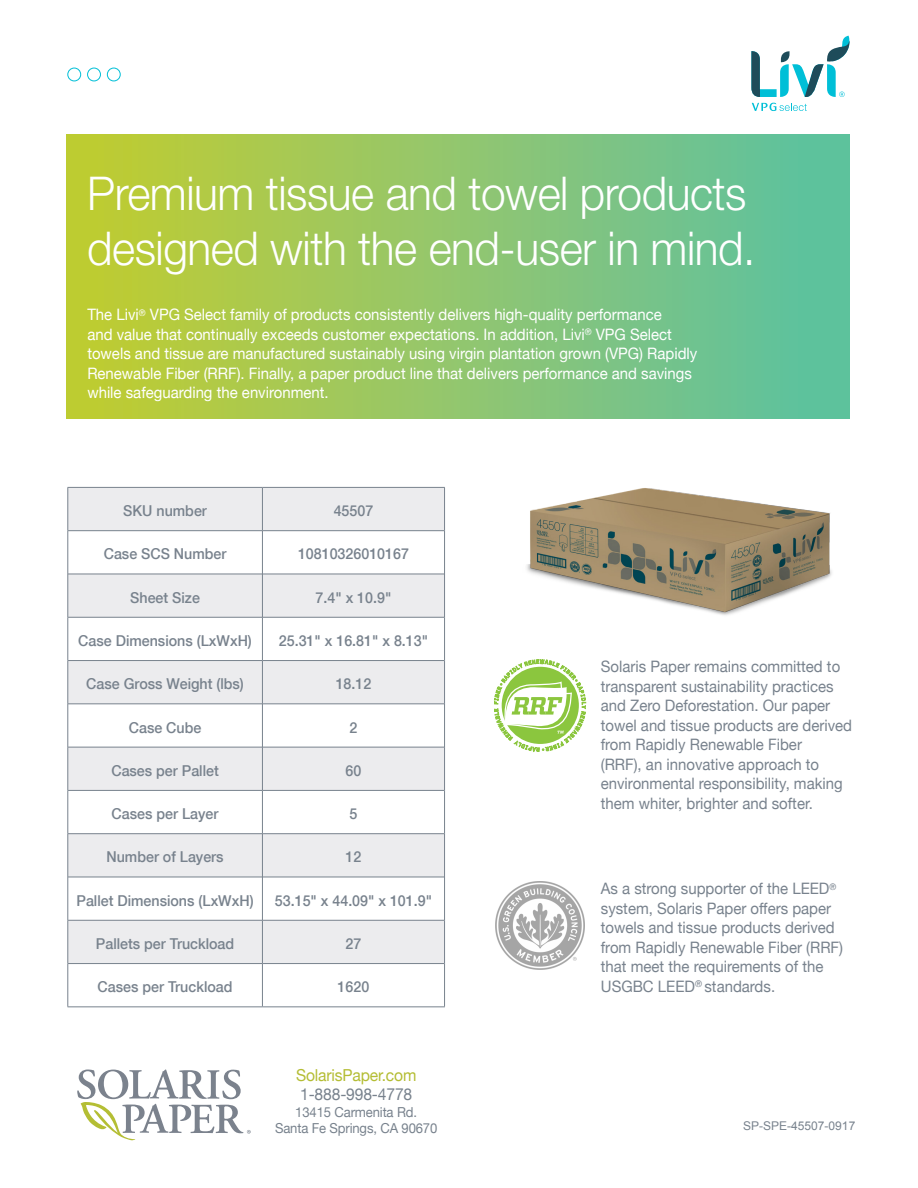
<style>
.page{position:relative;width:918px;height:1188px;background:#fff}
.page>*{position:absolute;margin:0;border:0;box-sizing:border-box;transform-origin:0 0}
.t1{font:300 46.65px "Helvetica Neue";letter-spacing:-.01em;color:#fff;scale:.95 1}
.t2{font:16.5px "Helvetica Neue";letter-spacing:-.01em;color:#b4bd34;scale:.95 1}
.t3{font:16.5px "Helvetica Neue";letter-spacing:-.01em;color:#78828d;scale:.95 1}
.t4{font:15.75px/19.5px "Helvetica Neue";color:#78828d;scale:.95 1}
.t5{font:15.75px/19.5px "Helvetica Neue";color:#fff;scale:.95 1}
.t6{font:500 15px "Helvetica Neue";color:#78828d;scale:.95 1}
.t7{font:13.8px/16.2px "Helvetica Neue";letter-spacing:-.01em;color:#78828d;text-align:center;scale:.95 1}
.t8{font:12px "Arial";color:#78828d}
</style>
<div class="page">
<div style="left:67px;top:135px;width:783px;height:283px;background:linear-gradient(to right,#c4cc31,#5bc1a6)"></div>
<svg style="left:77px;top:1069px;width:174px;height:71px"></svg>
<svg style="left:69px;top:488px;width:375px;height:475px;fill:#ececee"></svg>
<div style="left:69px;top:575px;width:375px;height:42px;background:#ececee"></div>
<hr style="left:68px;top:530px;width:194px;height:1px;background:#78828d">
<hr style="left:263px;top:530px;width:181px;height:1px;background:#78828d">
<hr style="left:68px;top:574px;width:194px;height:1px;background:#78828d">
<hr style="left:263px;top:574px;width:181px;height:1px;background:#78828d">
<hr style="left:68px;top:617px;width:194px;height:1px;background:#78828d">
<hr style="left:263px;top:617px;width:181px;height:1px;background:#78828d">
<hr style="left:68px;top:660px;width:194px;height:1px;background:#78828d">
<hr style="left:263px;top:660px;width:181px;height:1px;background:#78828d">
<hr style="left:68px;top:704px;width:194px;height:1px;background:#78828d">
<hr style="left:263px;top:704px;width:181px;height:1px;background:#78828d">
<hr style="left:68px;top:747px;width:194px;height:1px;background:#78828d">
<hr style="left:263px;top:747px;width:181px;height:1px;background:#78828d">
<hr style="left:68px;top:790px;width:194px;height:1px;background:#78828d">
<hr style="left:263px;top:790px;width:181px;height:1px;background:#78828d">
<hr style="left:68px;top:833px;width:194px;height:1px;background:#78828d">
<hr style="left:263px;top:833px;width:181px;height:1px;background:#78828d">
<hr style="left:68px;top:877px;width:194px;height:1px;background:#78828d">
<hr style="left:263px;top:877px;width:181px;height:1px;background:#78828d">
<hr style="left:68px;top:920px;width:194px;height:1px;background:#78828d">
<hr style="left:263px;top:920px;width:181px;height:1px;background:#78828d">
<hr style="left:68px;top:963px;width:194px;height:1px;background:#78828d">
<hr style="left:263px;top:963px;width:181px;height:1px;background:#78828d">
<hr style="left:68px;top:487px;width:194px;height:1px;background:#78828d">
<hr style="left:68px;top:488px;width:1px;height:43px;background:#78828d">
<hr style="left:262px;top:487px;width:183px;height:1px;background:#78828d">
<hr style="left:262px;top:488px;width:1px;height:43px;background:#78828d">
<hr style="left:444px;top:488px;width:1px;height:43px;background:#78828d">
<hr style="left:68px;top:531px;width:1px;height:43px;background:#78828d">
<hr style="left:262px;top:531px;width:1px;height:43px;background:#78828d">
<hr style="left:444px;top:531px;width:1px;height:43px;background:#78828d">
<hr style="left:68px;top:574px;width:1px;height:43px;background:#78828d">
<hr style="left:262px;top:574px;width:1px;height:43px;background:#78828d">
<hr style="left:444px;top:574px;width:1px;height:43px;background:#78828d">
<hr style="left:68px;top:617px;width:1px;height:44px;background:#78828d">
<hr style="left:262px;top:617px;width:1px;height:44px;background:#78828d">
<hr style="left:444px;top:617px;width:1px;height:44px;background:#78828d">
<hr style="left:68px;top:661px;width:1px;height:43px;background:#78828d">
<hr style="left:262px;top:661px;width:1px;height:43px;background:#78828d">
<hr style="left:444px;top:661px;width:1px;height:43px;background:#78828d">
<hr style="left:68px;top:704px;width:1px;height:43px;background:#78828d">
<hr style="left:262px;top:704px;width:1px;height:43px;background:#78828d">
<hr style="left:444px;top:704px;width:1px;height:43px;background:#78828d">
<hr style="left:68px;top:747px;width:1px;height:43px;background:#78828d">
<hr style="left:262px;top:747px;width:1px;height:43px;background:#78828d">
<hr style="left:444px;top:747px;width:1px;height:43px;background:#78828d">
<hr style="left:68px;top:790px;width:1px;height:44px;background:#78828d">
<hr style="left:262px;top:790px;width:1px;height:44px;background:#78828d">
<hr style="left:444px;top:790px;width:1px;height:44px;background:#78828d">
<hr style="left:68px;top:834px;width:1px;height:43px;background:#78828d">
<hr style="left:262px;top:834px;width:1px;height:43px;background:#78828d">
<hr style="left:444px;top:834px;width:1px;height:43px;background:#78828d">
<hr style="left:68px;top:877px;width:1px;height:43px;background:#78828d">
<hr style="left:262px;top:877px;width:1px;height:43px;background:#78828d">
<hr style="left:444px;top:877px;width:1px;height:43px;background:#78828d">
<hr style="left:68px;top:920px;width:1px;height:44px;background:#78828d">
<hr style="left:262px;top:920px;width:1px;height:44px;background:#78828d">
<hr style="left:444px;top:920px;width:1px;height:44px;background:#78828d">
<hr style="left:68px;top:964px;width:1px;height:43px;background:#78828d">
<hr style="left:262px;top:964px;width:1px;height:43px;background:#78828d">
<hr style="left:444px;top:964px;width:1px;height:43px;background:#78828d">
<hr style="left:68px;top:1007px;width:194px;height:1px;background:#78828d">
<hr style="left:262px;top:1007px;width:183px;height:1px;background:#78828d">
<svg style="left:752px;top:103px;width:55px;height:8px"></svg>
<svg style="left:751px;top:36px;width:99px;height:61px"></svg>
<div style="left:67px;top:68px;width:14px;height:13px;border:1px solid #00bfd7;border-radius:50%"></div>
<div style="left:87px;top:68px;width:14px;height:13px;border:1px solid #00bfd7;border-radius:50%"></div>
<div style="left:107px;top:68px;width:14px;height:13px;border:1px solid #00bfd7;border-radius:50%"></div>
<img style="left:526px;top:488px;width:306px;height:127px">
<svg style="left:494px;top:660px;width:92px;height:92px"></svg>
<img style="left:496px;top:881px;width:88px;height:89px">
<p class="t1" style="left:87px;top:164px;width:696px">Premium tissue and towel products</p>
<p class="t1" style="left:87px;top:220px;width:705px">designed with the end-user in mind.</p>
<p class="t5" style="left:87px;top:305px;width:644px">The Livi<sup>®</sup> VPG Select family of products consistently delivers high-quality performance<br>and value that continually exceeds customer expectations. In addition, Livi<sup>®</sup> VPG Select towels and tissue are manufactured sustainably using virgin plantation grown (VPG) Rapidly Renewable Fiber (RRF). Finally, a paper product line that delivers performance and savings while safeguarding the environment.</p>
<p class="t6" style="left:123px;top:502px;width:90px">SKU number</p>
<p class="t6" style="left:334px;top:502px;width:43px">45507</p>
<p class="t6" style="left:104px;top:545px;width:131px">Case SCS Number</p>
<p class="t6" style="left:298px;top:545px;width:118px">10810326010167</p>
<p class="t6" style="left:130px;top:588px;width:75px">Sheet Size</p>
<p class="t6" style="left:316px;top:588px;width:81px">7.4" x 10.9"</p>
<p class="t6" style="left:78px;top:632px;width:184px">Case Dimensions (LxWxH)</p>
<p class="t6" style="left:279px;top:632px;width:159px">25.31" x 16.81" x 8.13"</p>
<p class="t6" style="left:86px;top:675px;width:167px">Case Gross Weight (lbs)</p>
<p class="t6" style="left:336px;top:675px;width:39px">18.12</p>
<p class="t6" style="left:129px;top:718px;width:78px">Case Cube</p>
<p class="t6" style="left:350px;top:718px;width:10px">2</p>
<p class="t6" style="left:111px;top:762px;width:115px">Cases per Pallet</p>
<p class="t6" style="left:346px;top:762px;width:18px">60</p>
<p class="t6" style="left:112px;top:805px;width:114px">Cases per Layer</p>
<p class="t6" style="left:350px;top:805px;width:10px">5</p>
<p class="t6" style="left:107px;top:848px;width:125px">Number of Layers</p>
<p class="t6" style="left:346px;top:848px;width:18px">12</p>
<p class="t6" style="left:77px;top:891px;width:188px">Pallet Dimensions (LxWxH)</p>
<p class="t6" style="left:275px;top:891px;width:167px">53.15" x 44.09" x 101.9"</p>
<p class="t6" style="left:96px;top:935px;width:147px">Pallets per Truckload</p>
<p class="t6" style="left:346px;top:935px;width:18px">27</p>
<p class="t6" style="left:98px;top:978px;width:144px">Cases per Truckload</p>
<p class="t6" style="left:338px;top:978px;width:35px">1620</p>
<p class="t2" style="left:296px;top:1065px;width:128px">SolarisPaper.com</p>
<p class="t3" style="left:300px;top:1085px;width:120px">1-888-998-4778</p>
<p class="t7" style="left:275px;top:1103px;width:172px">13415 Carmenita Rd.<br>Santa Fe Springs, CA 90670</p>
<p class="t4" style="left:601px;top:657px;width:266px">Solaris Paper remains committed to transparent sustainability practices and Zero Deforestation. Our paper towel and tissue products are derived from Rapidly Renewable Fiber<br>(RRF), an innovative approach to environmental responsibility, making them whiter, brighter and softer.</p>
<p class="t4" style="left:601px;top:879px;width:256px">As a strong supporter of the LEED<sup>® </sup>system, Solaris Paper offers paper towels and tissue products derived from Rapidly Renewable Fiber (RRF) that meet the requirements of the<br>USGBC LEED<sup>®</sup> standards.</p>
<p class="t8" style="left:743px;top:1118px;width:114px">SP-SPE-45507-0917</p>
</div>
